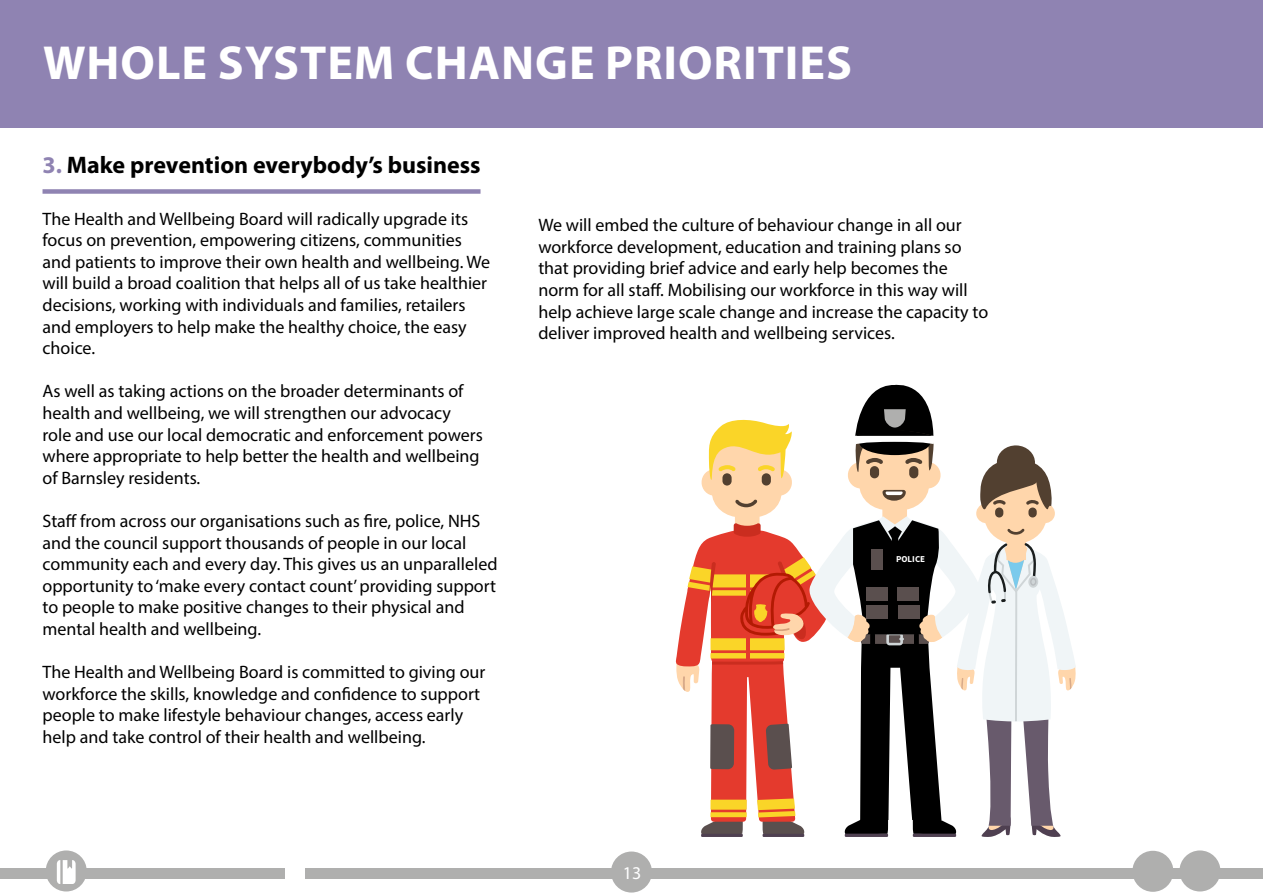
<style>
.page{position:relative;width:1263px;height:893px;background:#fff}
.page>*{position:absolute;margin:0;border:0;box-sizing:border-box;transform-origin:0 0}
.t1{font:700 48px "Myriad Pro";letter-spacing:.02em;color:#fff}
.t2{font:700 24px "Myriad Pro";color:#000}
.t3{font:18px/21.6px "Myriad Pro";color:#000}
.t4{font:18px "Myriad Pro";color:#fff}
.t5{font:700 9px "Source Sans Pro";color:#fff}
.s1{color:#8f83b2}
</style>
<div class="page">
<div style="left:306px;top:868px;width:957px;height:10px;background:#afafae"></div>
<div style="left:0;top:868px;width:285px;height:10px;background:#afafae"></div>
<div style="left:46px;top:850px;width:41px;height:41px;background:#afafae;border-radius:50%"></div>
<div style="left:611px;top:851px;width:41px;height:41px;background:#afafae;border-radius:50%"></div>
<div style="left:1179px;top:850px;width:41px;height:41px;background:#afafae;border-radius:50%"></div>
<div style="left:1132px;top:851px;width:41px;height:41px;background:#afafae;border-radius:50%"></div>
<svg style="left:57px;top:860px;width:19px;height:24px"></svg>
<div style="left:43px;top:189px;width:437px;height:5px;background:#8f83b2"></div>
<div style="left:0;top:0;width:1263px;height:128px;background:#8f83b2"></div>
<svg style="left:675px;top:384px;width:401px;height:453px"></svg>
<h1 class="t1" style="left:43px;top:31px;width:810px">WHOLE SYSTEM CHANGE PRIORITIES</h1>
<h2 class="t2" style="left:43px;top:149px;width:440px"><span class="s1">3.</span> Make prevention everybody’s business</h2>
<p class="t3" style="left:43px;top:207px;width:449px">The Health and Wellbeing Board will radically upgrade its focus on prevention, empowering citizens, communities and patients to improve their own health and wellbeing. We will build a broad coalition that helps all of us take healthier decisions, working with individuals and families, retailers and employers to help make the healthy choice, the easy choice.</p>
<p class="t3" style="left:43px;top:380px;width:442px">As well as taking actions on the broader determinants of health and wellbeing, we will strengthen our advocacy role and use our local democratic and enforcement powers where appropriate to help better the health and wellbeing of Barnsley residents.</p>
<p class="t3" style="left:43px;top:510px;width:456px">Staff from across our organisations such as fire, police, NHS and the council support thousands of people in our local community each and every day. This gives us an unparalleled opportunity to ‘make every contact count’ providing support to people to make positive changes to their physical and mental health and wellbeing.</p>
<p class="t3" style="left:43px;top:661px;width:444px">The Health and Wellbeing Board is committed to giving our workforce the skills, knowledge and confidence to support people to make lifestyle behaviour changes, access early help and take control of their health and wellbeing.</p>
<p class="t3" style="left:538px;top:214px;width:451px">We will embed the culture of behaviour change in all our workforce development, education and training plans so that providing brief advice and early help becomes the norm for all staff. Mobilising our workforce in this way will help achieve large scale change and increase the capacity to deliver improved health and wellbeing services.</p>
<p class="t5" style="left:896px;top:553px;width:31px">POLICE</p>
<p class="t4" style="left:623px;top:861px;width:20px">13</p>
</div>
